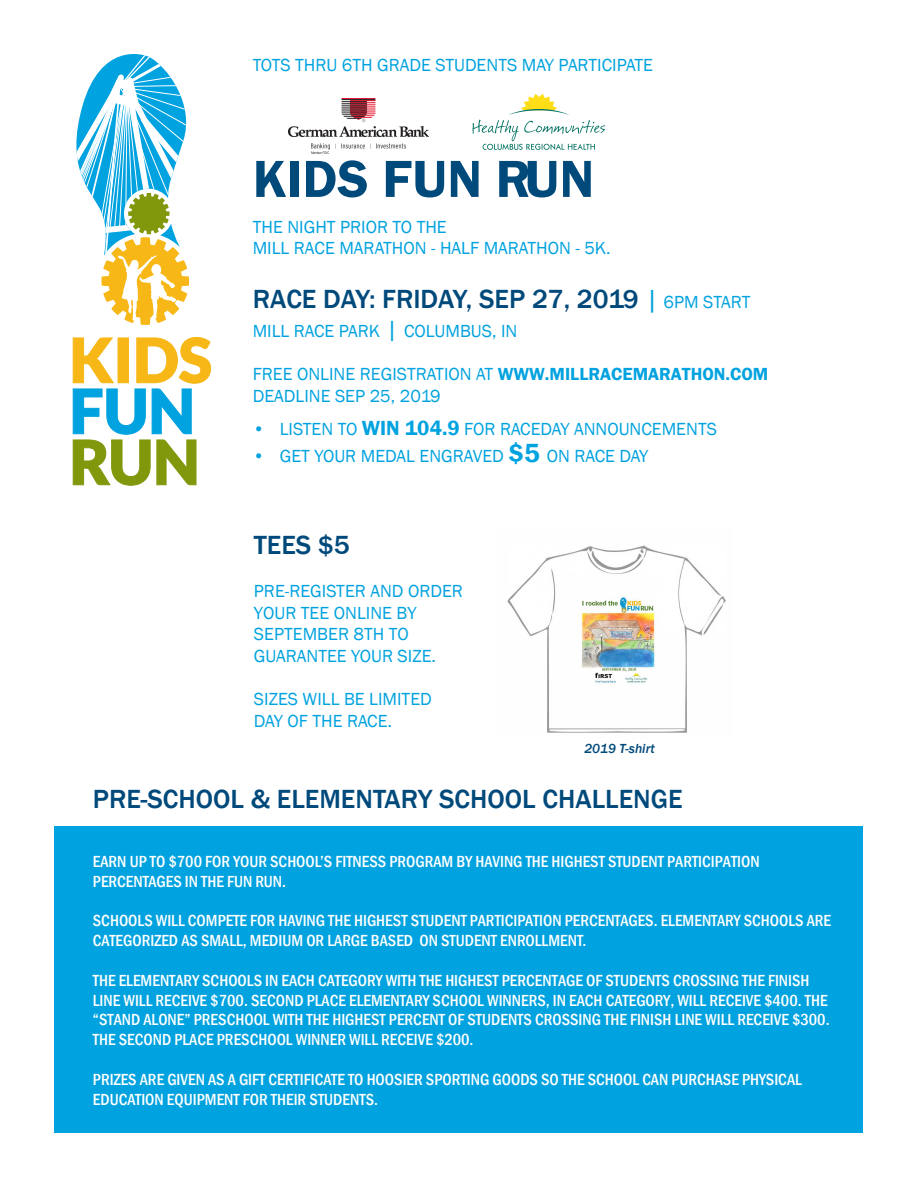
<style>
.page{position:relative;width:918px;height:1188px;background:#fff}
.page>*{position:absolute;margin:0;border:0;box-sizing:border-box;transform-origin:0 0}
.t1{font:600 54px "Franklin Gothic";color:#00497b}
.t2{font:500 27px "Franklin Gothic";color:#00497b}
.t3{font:18px/21.6px "Franklin Gothic";color:#00a2df}
.t4{font:500 condensed 16.5px/19.8px "Franklin Gothic";color:#fff}
.t5{font:italic 500 13.5px "Franklin Gothic";color:#00497b}
.s1{font-weight:400;color:#00a2df}
.s2{font-weight:400;font-size:18px;color:#00a2df}
.s3{font-size:24px}
.s4{font-weight:600}
.s5{font-weight:600;font-size:21px}
.s6{font-weight:600;font-size:27px}
</style>
<div class="page">
<div style="left:55px;top:827px;width:808px;height:306px;background:#00a2df"></div>
<svg style="left:73px;top:337px;width:138px;height:149px"></svg>
<svg style="left:76px;top:54px;width:114px;height:271px"></svg>
<img style="left:507px;top:545px;width:219px;height:188px">
<svg style="left:473px;top:94px;width:132px;height:56px"></svg>
<img style="left:289px;top:98px;width:139px;height:56px">
<p class="t3" style="left:253px;top:55px;width:402px">TOTS THRU 6TH GRADE STUDENTS MAY PARTICIPATE</p>
<p class="t1" style="left:253px;top:146px;width:343px">KIDS FUN RUN</p>
<p class="t3" style="left:253px;top:216px;width:360px">THE NIGHT PRIOR TO THE<br>MILL RACE MARATHON - HALF MARATHON - 5K.</p>
<p class="t2" style="left:253px;top:282px;width:499px">RACE DAY: FRIDAY, SEP 27, 2019 <span class="s1">|</span> <span class="s2">6PM START</span></p>
<p class="t3" style="left:253px;top:321px;width:266px">MILL RACE PARK <span class="s3">|</span> COLUMBUS, IN</p>
<p class="t3" style="left:253px;top:364px;width:517px">FREE ONLINE REGISTRATION AT <span class="s4">WWW.MILLRACEMARATHON.COM<br></span>DEADLINE SEP 25, 2019</p>
<p class="t3" style="left:253px;top:418px;width:466px">• LISTEN TO <span class="s5">WIN 104.9</span> FOR RACEDAY ANNOUNCEMENTS</p>
<p class="t3" style="left:253px;top:445px;width:397px">• GET YOUR MEDAL ENGRAVED <span class="s6">$5</span> ON RACE DAY</p>
<p class="t2" style="left:254px;top:528px;width:97px">TEES $5</p>
<p class="t3" style="left:254px;top:581px;width:211px">PRE-REGISTER AND ORDER<br>YOUR TEE ONLINE BY<br>SEPTEMBER 8TH TO<br>GUARANTEE YOUR SIZE.</p>
<p class="t3" style="left:254px;top:689px;width:179px">SIZES WILL BE LIMITED<br>DAY OF THE RACE.</p>
<p class="t5" style="left:584px;top:740px;width:72px">2019 T-shirt</p>
<p class="t2" style="left:93px;top:782px;width:591px">PRE-SCHOOL &amp; ELEMENTARY SCHOOL CHALLENGE</p>
<p class="t4" style="left:93px;top:851px;width:668px">EARN UP TO $700 FOR YOUR SCHOOL’S FITNESS PROGRAM BY HAVING THE HIGHEST STUDENT PARTICIPATION<br>PERCENTAGES IN THE FUN RUN.</p>
<p class="t4" style="left:93px;top:911px;width:740px">SCHOOLS WILL COMPETE FOR HAVING THE HIGHEST STUDENT PARTICIPATION PERCENTAGES. ELEMENTARY SCHOOLS ARE<br>CATEGORIZED AS SMALL, MEDIUM OR LARGE BASED ON STUDENT ENROLLMENT.</p>
<p class="t4" style="left:93px;top:970px;width:738px">THE ELEMENTARY SCHOOLS IN EACH CATEGORY WITH THE HIGHEST PERCENTAGE OF STUDENTS CROSSING THE FINISH LINE WILL RECEIVE $700. SECOND PLACE ELEMENTARY SCHOOL WINNERS, IN EACH CATEGORY, WILL RECEIVE $400. THE “STAND ALONE” PRESCHOOL WITH THE HIGHEST PERCENT OF STUDENTS CROSSING THE FINISH LINE WILL RECEIVE $300.<br>THE SECOND PLACE PRESCHOOL WINNER WILL RECEIVE $200.</p>
<p class="t4" style="left:93px;top:1069px;width:711px">PRIZES ARE GIVEN AS A GIFT CERTIFICATE TO HOOSIER SPORTING GOODS SO THE SCHOOL CAN PURCHASE PHYSICAL<br>EDUCATION EQUIPMENT FOR THEIR STUDENTS.</p>
</div>
